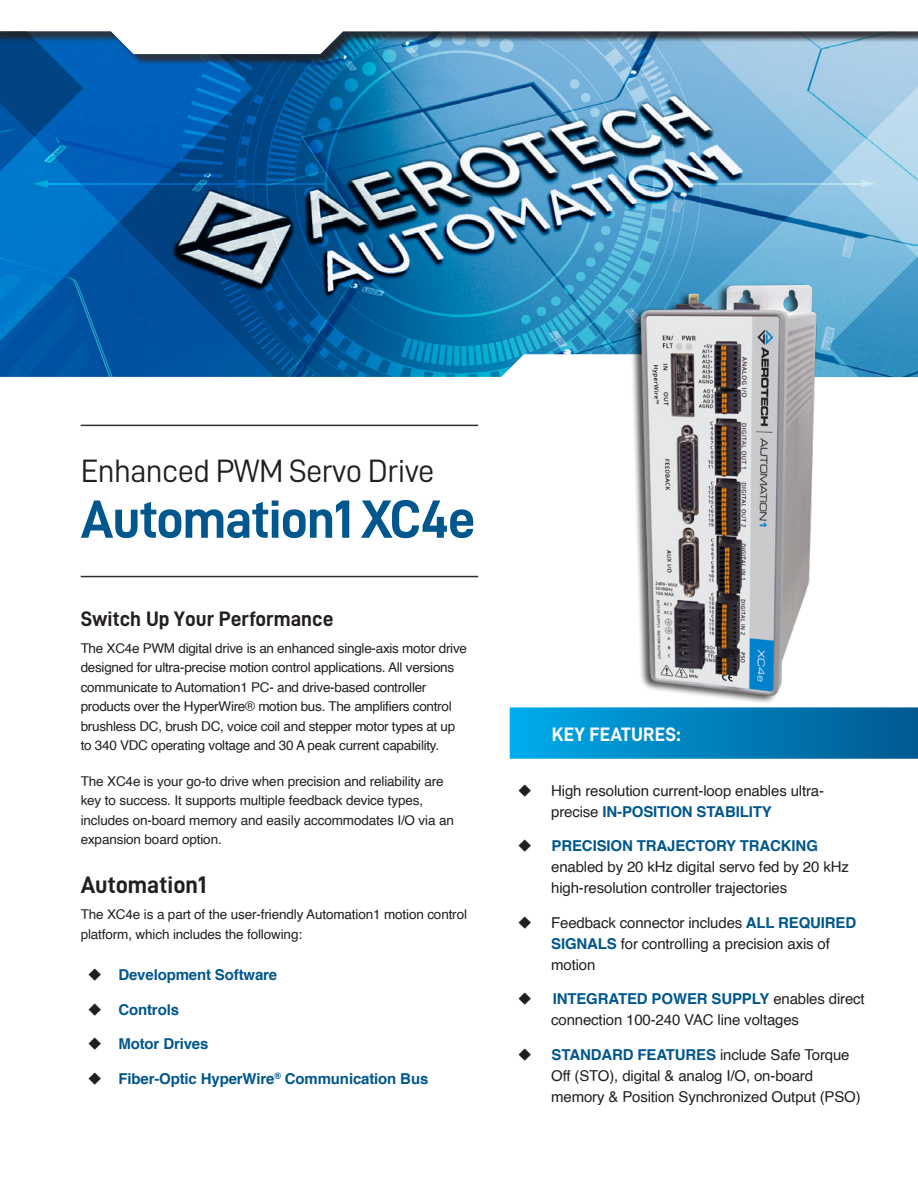
<style>
.page{position:relative;width:918px;height:1188px;background:#fff}
.page>*{position:absolute;margin:0;border:0;box-sizing:border-box;transform-origin:0 0}
.TITLE-Product_Name{font:54px "D DIN Bold";letter-spacing:-.02em;color:#00578d}
.TITLE-Product_Descri{font:32.4px "D DIN";letter-spacing:-.02em;color:#231f20}
.Paragraph_Title{font:24px "D DIN Bold";color:#231f20}
.Paragraph_Title-2{font:21px "D DIN Bold";color:#231f20}
.Key_Features{font:19.5px "D DIN Bold";letter-spacing:.01em;color:#fff}
.t1{font:15px/21px "Helvetica";letter-spacing:-.01em;color:#231f20}
.t2{font:700 15px "Helvetica";letter-spacing:-.01em;color:#00578d}
.Body_Copy{font:13.5px/19.5px "Helvetica";letter-spacing:-.02em;color:#231f20}
.s1{font-weight:700;color:#00578d}
</style>
<div class="page">
<img style="left:302px;top:65px;width:325px;height:289px">
<hr style="left:45px;top:183px;width:281px;height:1px;background:#fff">
<svg style="left:302px;top:65px;width:156px;height:117px;background:#2079ad"></svg>
<svg style="left:627px;top:65px;width:291px;height:210px;background:#7cb4d5"></svg>
<svg style="left:255px;top:354px;width:256px;height:73px"></svg>
<div style="left:0;top:0;width:918px;height:65px;background:#231f20;opacity:.85"></div>
<svg style="left:302px;top:0;width:616px;height:54px"></svg>
<svg style="left:255px;top:0;width:47px;height:405px"></svg>
<svg style="left:0;top:0;width:255px;height:427px"></svg>
<hr style="left:81px;top:576px;width:397px;height:1px;background:#312f30">
<hr style="left:81px;top:425px;width:397px;height:1px;background:#312f30">
<img style="left:511px;top:275px;width:407px;height:428px">
<div style="left:510px;top:707px;width:408px;height:52px;background:linear-gradient(to right,#00aaea,#00598f)"></div>
<p class="TITLE-Product_Descri" style="left:81px;top:453px;width:355px">Enhanced PWM Servo Drive</p>
<p class="TITLE-Product_Name" style="left:81px;top:489px;width:396px">Automation1 XC4e</p>
<p class="Paragraph_Title-2" style="left:81px;top:608px;width:254px">Switch Up Your Performance</p>
<p class="Body_Copy" style="left:81px;top:639px;width:388px">The XC4e PWM digital drive is an enhanced single-axis motor drive designed for ultra-precise motion control applications. All versions communicate to Automation1 PC- and drive-based controller products over the HyperWire® motion bus. The amplifiers control brushless DC, brush DC, voice coil and stepper motor types at up to 340 VDC operating voltage and 30 A peak current capability.</p>
<p class="Body_Copy" style="left:81px;top:772px;width:375px">The XC4e is your go-to drive when precision and reliability are key to success. It supports multiple feedback device types, includes on-board memory and easily accommodates I/O via an expansion board option.</p>
<p class="Paragraph_Title" style="left:81px;top:872px;width:127px">Automation1</p>
<p class="Body_Copy" style="left:81px;top:905px;width:388px">The XC4e is a part of the user-friendly Automation1 motion control platform, which includes the following:</p>
<p class="t2" style="left:118px;top:963px;width:160px">Development Software</p>
<p class="t2" style="left:118px;top:997px;width:62px">Controls</p>
<p class="t2" style="left:118px;top:1032px;width:92px">Motor Drives</p>
<p class="t2" style="left:118px;top:1066px;width:311px">Fiber-Optic HyperWire<sup>®</sup> Communication Bus</p>
<p class="Key_Features" style="left:552px;top:724px;width:130px">KEY FEATURES:</p>
<p class="t1" style="left:551px;top:780px;width:274px">High resolution current-loop enables ultra&shy;precise <span class="s1">IN-POSITION STABILITY</span></p>
<p class="t1" style="left:551px;top:836px;width:299px"><span class="s1">PRECISION TRAJECTORY TRACKING </span>enabled by 20 kHz digital servo fed by 20 kHz high-resolution controller trajectories</p>
<p class="t1" style="left:551px;top:912px;width:307px">Feedback connector includes <span class="s1">ALL REQUIRED<br>SIGNALS</span> for controlling a precision axis of motion</p>
<p class="t1" style="left:551px;top:989px;width:315px"><span class="s1">INTEGRATED POWER SUPPLY</span> enables direct connection 100-240 VAC line voltages</p>
<p class="t1" style="left:551px;top:1044px;width:311px"><span class="s1">STANDARD FEATURES</span> include Safe Torque<br>Off (STO), digital &amp; analog I/O, on-board memory &amp; Position Synchronized Output (PSO)</p>
</div>
